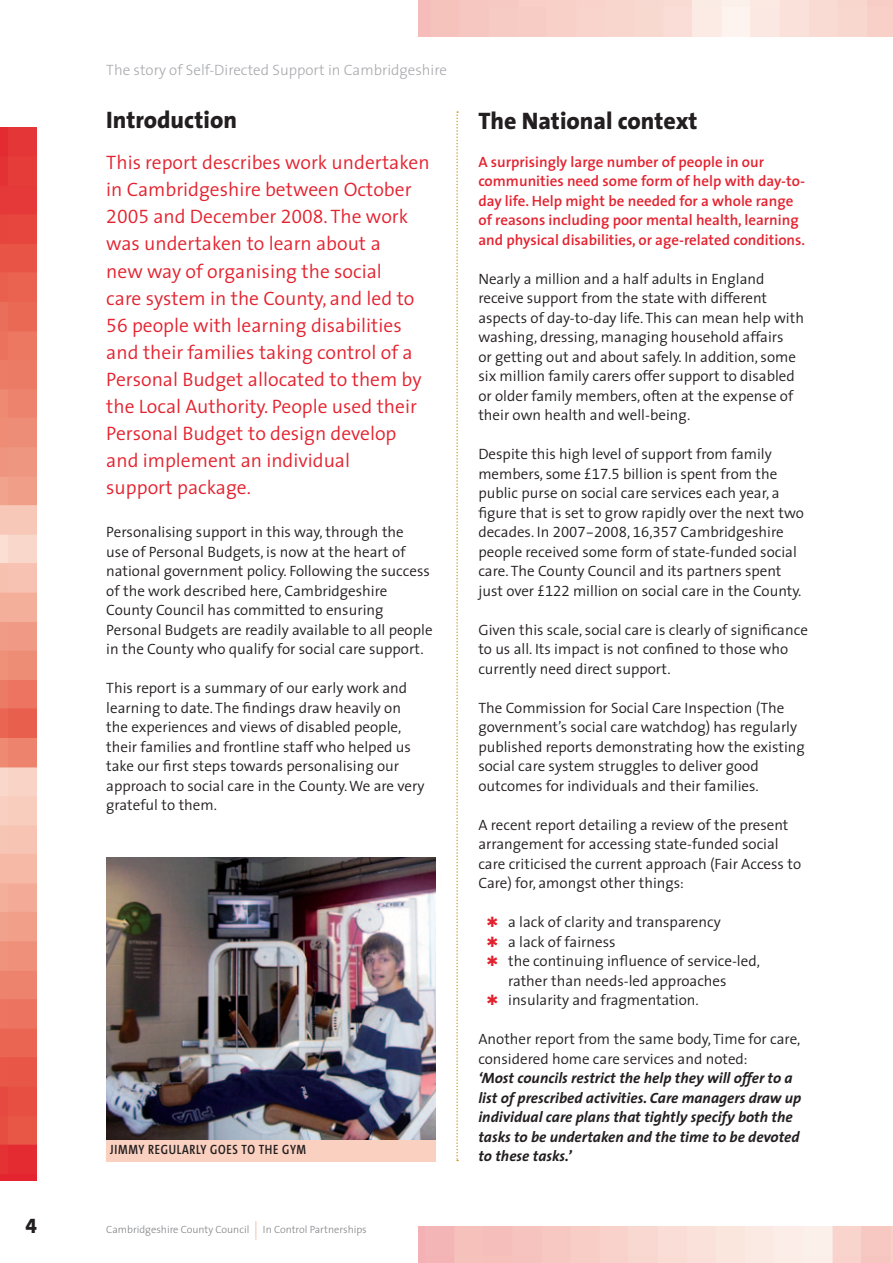
<style>
.page{position:relative;width:893px;height:1263px;background:#fff}
.page>*{position:absolute;margin:0;border:0;box-sizing:border-box;transform-origin:0 0}
.t1{font:800 24px "The Sans";color:#231f20}
.t2{font:21px "The Sans Extra Bold Expert";color:#231f20}
.t3{font:300 19.5px/27px "The Sans";color:#e3222f}
.t4{font:300 15px/19.5px "The Sans";color:#231f20}
.t5{font:600 15px/19.5px "The Sans";color:#e3222f}
.t6{font:italic 700 15px/19.5px "The Sans";color:#231f20}
.t7{font:300 15px "The Sans";color:#a8a9ad}
.t8{font:600 13.5px "The Sans Cd LF6";letter-spacing:.05em;color:#231f20}
.t9{font:300 10.5px "The Sans";color:#808285}
.s1{font-family:"The Sans Semi Light Expert";font-weight:400}
.s2{font-family:"The Sans Cd LF2";font-weight:200;font-size:19.5px;color:#f7beac}
.s3{color:#e3222f}
</style>
<div class="page">
<img style="left:0;top:128px;width:37px;height:1053px">
<svg style="left:419px;top:0;width:474px;height:37px;fill:#f8d6ce"></svg>
<svg style="left:419px;top:1226px;width:474px;height:37px"></svg>
<svg style="left:456px;top:111px;width:2px;height:1050px"></svg>
<img style="left:106px;top:858px;width:330px;height:282px">
<div style="left:106px;top:1140px;width:330px;height:21px;background:#fad0c0"></div>
<p class="t7" style="left:106px;top:57px;width:342px">The story of Self-Directed Support in Cambridgeshire</p>
<h1 class="t1" style="left:106px;top:99px;width:132px">Introduction</h1>
<p class="t3" style="left:106px;top:149px;width:325px">This report describes work undertaken in Cambridgeshire between October <span class="s1">2005</span> and December <span class="s1">2008</span>. The work was undertaken to learn about a<br>new way of organising the social<br>care system in the County, and led to <span class="s1">56</span> people with learning disabilities and their families taking control of a Personal Budget allocated to them by the Local Authority. People used their Personal Budget to design develop and implement an individual<br>support package.</p>
<p class="t4" style="left:106px;top:522px;width:328px">Personalising support in this way, through the<br>use of Personal Budgets, is now at the heart of national government policy. Following the success of the work described here, Cambridgeshire County Council has committed to ensuring Personal Budgets are readily available to all people in the County who qualify for social care support.</p>
<p class="t4" style="left:106px;top:678px;width:320px">This report is a summary of our early work and learning to date. The findings draw heavily on the experiences and views of disabled people, their families and frontline staff who helped us take our first steps towards personalising our approach to social care in the County. We are very grateful to them.</p>
<p class="t8" style="left:110px;top:1143px;width:197px">JIMMY REGULARLY GOES TO THE GYM</p>
<h2 class="t2" style="left:26px;top:1208px;width:13px">4</h2>
<p class="t9" style="left:106px;top:1221px;width:262px">Cambridgeshire County Council <span class="s2">|</span> I n Control Partnerships</p>
<h1 class="t1" style="left:478px;top:100px;width:221px">The National context</h1>
<p class="t5" style="left:478px;top:151px;width:328px">A surprisingly large number of people in our communities need some form of help with day-to&shy;day life. Help might be needed for a whole range of reasons including poor mental health, learning and physical disabilities, or age-related conditions.</p>
<p class="t4" style="left:478px;top:268px;width:327px">Nearly a million and a half adults in England receive support from the state with different aspects of day-to-day life. This can mean help with washing, dressing, managing household affairs<br>or getting out and about safely. In addition, some six million family carers offer support to disabled or older family members, often at the expense of their own health and well-being.</p>
<p class="t4" style="left:478px;top:444px;width:327px">Despite this high level of support from family members, some £<span class="s1">17.5</span> billion is spent from the public purse on social care services each year, a figure that is set to grow rapidly over the next two decades. In <span class="s1">2007-2008</span>, <span class="s1">16,357</span> Cambridgeshire people received some form of state-funded social care. The County Council and its partners spent just over £<span class="s1">122</span> million on social care in the County.</p>
<p class="t4" style="left:478px;top:619px;width:331px">Given this scale, social care is clearly of significance to us all. Its impact is not confined to those who currently need direct support.</p>
<p class="t4" style="left:478px;top:697px;width:328px">The Commission for Social Care Inspection (The government’s social care watchdog) has regularly published reports demonstrating how the existing social care system struggles to deliver good outcomes for individuals and their families.</p>
<p class="t4" style="left:478px;top:814px;width:324px">A recent report detailing a review of the present arrangement for accessing state-funded social care criticised the current approach (Fair Access to Care) for, amongst other things:</p>
<p class="t4" style="left:487px;top:912px;width:235px"><span class="s3">✱</span> a lack of clarity and transparency</p>
<p class="t4" style="left:487px;top:931px;width:130px"><span class="s3">✱</span> a lack of fairness</p>
<p class="t4" style="left:487px;top:951px;width:275px"><span class="s3">✱</span> the continuing influence of service-led,</p>
<p class="t4" style="left:508px;top:970px;width:220px">rather than needs-led approaches</p>
<p class="t4" style="left:487px;top:990px;width:213px"><span class="s3">✱</span> insularity and fragmentation.</p>
<p class="t4" style="left:478px;top:1029px;width:324px">Another report from the same body, Time for care, considered home care services and noted:</p>
<p class="t6" style="left:478px;top:1068px;width:324px">‘Most councils restrict the help they will offer to a list of prescribed activities. Care managers draw up individual care plans that tightly specify both the tasks to be undertaken and the time to be devoted to these tasks.’</p>
</div>
